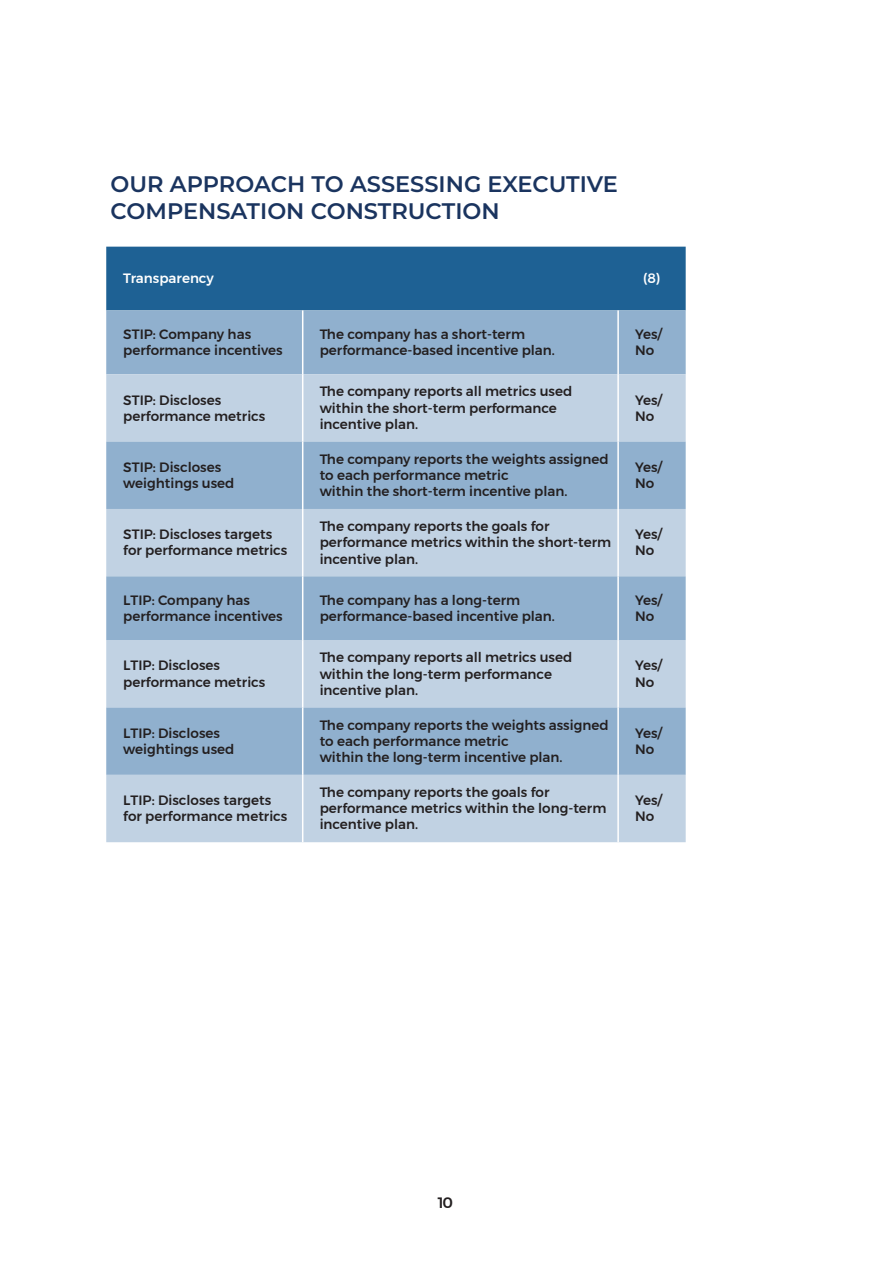
<style>
.page{position:relative;width:893px;height:1263px;background:#fff}
.page>*{position:absolute;margin:0;border:0;box-sizing:border-box;transform-origin:0 0}
.t1{font:600 22.5px/27px "Montserrat";color:#1a345f}
.t2{font:500 15px "Montserrat";color:#231f20}
.t3{font:500 13.5px/16.2px "Montserrat";color:#231f20}
.t4{font:500 13.5px "Montserrat";color:#fff}
</style>
<div class="page">
<svg style="left:106px;top:247px;width:580px;height:127px"></svg>
<div style="left:106px;top:374px;width:580px;height:333px;background:#c1d2e3"></div>
<div style="left:106px;top:442px;width:580px;height:67px;background:#90b0ce"></div>
<div style="left:106px;top:576px;width:580px;height:64px;background:#90b0ce"></div>
<svg style="left:106px;top:707px;width:580px;height:135px"></svg>
<hr style="left:302px;top:310px;width:1px;height:64px;background:#fff">
<hr style="left:302px;top:374px;width:1px;height:68px;background:#fff">
<hr style="left:302px;top:442px;width:1px;height:67px;background:#fff">
<hr style="left:302px;top:509px;width:1px;height:67px;background:#fff">
<hr style="left:302px;top:576px;width:1px;height:64px;background:#fff">
<hr style="left:302px;top:640px;width:1px;height:67px;background:#fff">
<hr style="left:302px;top:707px;width:1px;height:68px;background:#fff">
<hr style="left:302px;top:775px;width:1px;height:67px;background:#fff">
<hr style="left:617px;top:310px;width:2px;height:64px;background:#fff">
<hr style="left:617px;top:374px;width:2px;height:68px;background:#fff">
<hr style="left:617px;top:442px;width:2px;height:67px;background:#fff">
<hr style="left:617px;top:509px;width:2px;height:67px;background:#fff">
<hr style="left:617px;top:576px;width:2px;height:64px;background:#fff">
<hr style="left:617px;top:640px;width:2px;height:67px;background:#fff">
<hr style="left:617px;top:707px;width:2px;height:68px;background:#fff">
<hr style="left:617px;top:775px;width:2px;height:67px;background:#fff">
<p class="t1" style="left:111px;top:169px;width:509px">OUR APPROACH TO ASSESSING EXECUTIVE<br>COMPENSATION CONSTRUCTION</p>
<p class="t4" style="left:123px;top:268px;width:92px">Transparency</p>
<p class="t4" style="left:643px;top:268px;width:19px">(8)</p>
<p class="t3" style="left:123px;top:326px;width:161px">STIP: Company has performance incentives</p>
<p class="t3" style="left:320px;top:326px;width:237px">The company has a short-term performance-based incentive plan.</p>
<p class="t3" style="left:635px;top:326px;width:29px">Yes/<br>No</p>
<p class="t3" style="left:123px;top:392px;width:144px">STIP: Discloses performance metrics</p>
<p class="t3" style="left:320px;top:383px;width:254px">The company reports all metrics used within the short-term performance incentive plan.</p>
<p class="t3" style="left:635px;top:392px;width:29px">Yes/<br>No</p>
<p class="t3" style="left:123px;top:459px;width:113px">STIP: Discloses weightings used</p>
<p class="t3" style="left:320px;top:451px;width:290px">The company reports the weights assigned to each performance metric<br>within the short-term incentive plan.</p>
<p class="t3" style="left:635px;top:459px;width:29px">Yes/<br>No</p>
<p class="t3" style="left:123px;top:526px;width:166px">STIP: Discloses targets for performance metrics</p>
<p class="t3" style="left:320px;top:518px;width:293px">The company reports the goals for performance metrics within the short-term incentive plan.</p>
<p class="t3" style="left:635px;top:526px;width:29px">Yes/<br>No</p>
<p class="t3" style="left:123px;top:592px;width:161px">LTIP: Company has performance incentives</p>
<p class="t3" style="left:320px;top:592px;width:237px">The company has a long-term performance-based incentive plan.</p>
<p class="t3" style="left:635px;top:592px;width:29px">Yes/<br>No</p>
<p class="t3" style="left:123px;top:657px;width:144px">LTIP: Discloses performance metrics</p>
<p class="t3" style="left:320px;top:649px;width:254px">The company reports all metrics used within the long-term performance incentive plan.</p>
<p class="t3" style="left:635px;top:657px;width:29px">Yes/<br>No</p>
<p class="t3" style="left:123px;top:725px;width:113px">LTIP: Discloses weightings used</p>
<p class="t3" style="left:320px;top:717px;width:290px">The company reports the weights assigned to each performance metric<br>within the long-term incentive plan.</p>
<p class="t3" style="left:635px;top:725px;width:29px">Yes/<br>No</p>
<p class="t3" style="left:123px;top:792px;width:166px">LTIP: Discloses targets for performance metrics</p>
<p class="t3" style="left:320px;top:784px;width:288px">The company reports the goals for performance metrics within the long-term incentive plan.</p>
<p class="t3" style="left:635px;top:792px;width:29px">Yes/<br>No</p>
<p class="t2" style="left:438px;top:1191px;width:17px">10</p>
</div>
